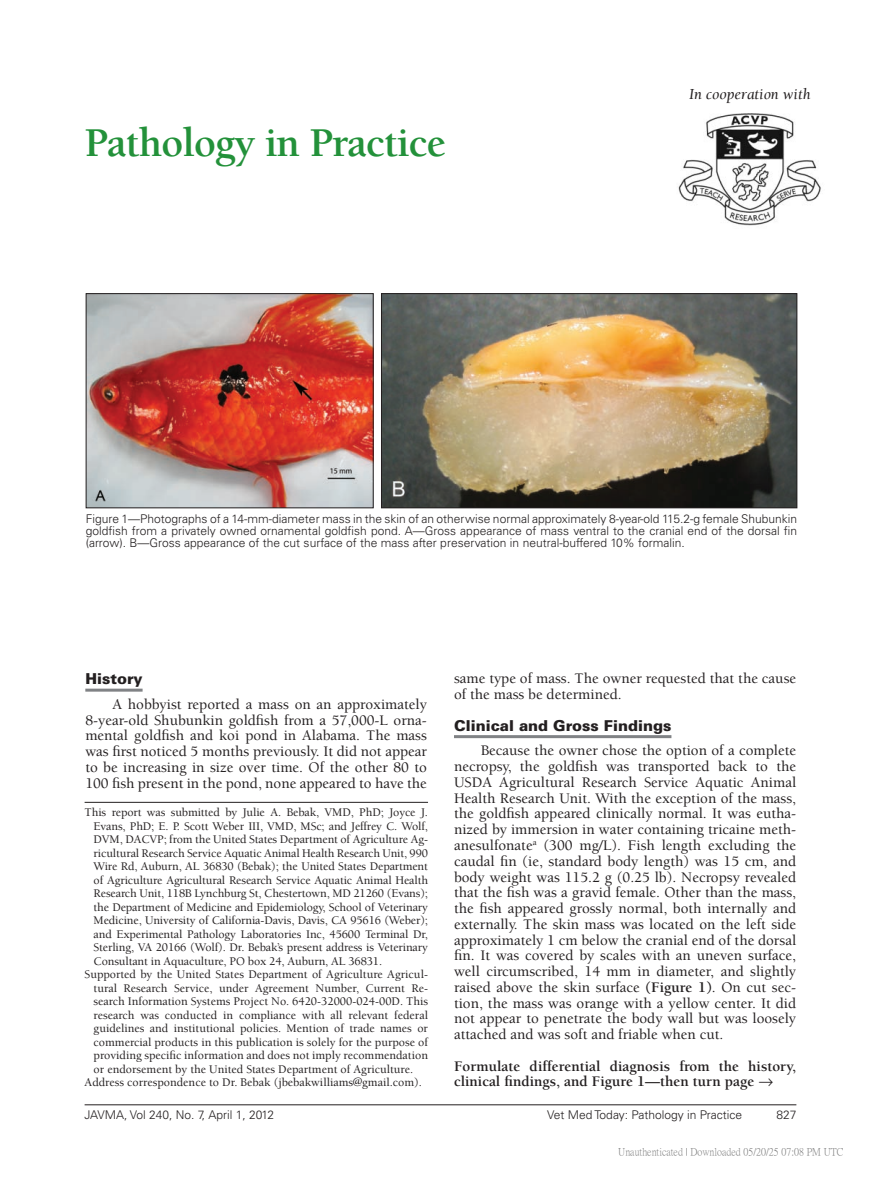
<style>
.page{position:relative;width:881px;height:1178px;background:#fff}
.page>*{position:absolute;margin:0;border:0;box-sizing:border-box;transform-origin:0 0}
.t1{font:700 42px "Berkeley";letter-spacing:-.02em;color:#23913a}
.t2{font:italic 15.75px "Berkeley";color:#231f20}
.t3{font:500 15px/15.8px "Berkeley";color:#231f20;text-align:justify}
.t4{font:700 15px/15.8px "Berkeley";color:#231f20}
.t5{font:900 15px "Univers";color:#231f20}
.t6{font:500 12px "Berkeley";letter-spacing:-.01em;color:#231f20}
.t7{font:300 12px/12px "Univers";color:#231f20;text-align:justify}
.t8{font:10.5px "P Ming Li U";color:rgb(0 0 0/.5)}
.s1{font-weight:700}
</style>
<div class="page">
<hr style="left:85px;top:1104px;width:711px;height:1px;background:#231f20">
<hr style="left:85px;top:688px;width:57px;height:3px;background:#808285">
<hr style="left:85px;top:801px;width:343px;height:1px;background:#231f20">
<hr style="left:454px;top:735px;width:217px;height:3px;background:#808285">
<img style="left:678px;top:113px;width:143px;height:113px">
<img style="left:88px;top:295px;width:283px;height:211px">
<div style="left:86px;top:293px;width:287px;height:215px;border:1px solid #231f20"></div>
<img style="left:383px;top:295px;width:411px;height:211px">
<div style="left:381px;top:293px;width:415px;height:215px;border:1px solid #231f20"></div>
<h1 class="t1" style="left:85px;top:120px;width:363px">Pathology in Practice</h1>
<h2 class="t2" style="left:688px;top:85px;width:123px">In cooperation with</h2>
<p class="t7" style="left:86px;top:512px;width:712px">Figure 1—Photographs of a 14-mm-diameter mass in the skin of an otherwise normal approximately 8-year-old 115.2-g female Shubunkin goldfish from a privately owned ornamental goldfish pond. A—Gross appearance of mass ventral to the cranial end of the dorsal fin (arrow). B—Gross appearance of the cut surface of the mass after preservation in neutral-buffered 10% formalin.</p>
<p class="t5" style="left:85px;top:669px;width:59px">History</p>
<p class="t3" style="left:85px;top:696px;width:343px;text-indent:27px">A hobbyist reported a mass on an approximately 8-year-old Shubunkin goldfish from a 57,000-L orna&shy;mental goldfish and koi pond in Alabama. The mass was first noticed 5 months previously. It did not appear to be increasing in size over time. Of the other 80 to 100 fish present in the pond, none appeared to have the</p>
<p class="t6" style="left:85px;top:805px;width:345px">This report was submitted by Julie A. Bebak, VMD, PhD; Joyce J.</p>
<p class="t6" style="left:94px;top:819px;width:336px">Evans, PhD; E. P. Scott Weber III, VMD, MSc; and Jeffrey C. Wolf,</p>
<p class="t6" style="left:94px;top:832px;width:336px">DVM, DACVP; from the United States Department of Agriculture Ag-</p>
<p class="t6" style="left:94px;top:846px;width:336px">ricultural Research Service Aquatic Animal Health Research Unit, 990</p>
<p class="t6" style="left:94px;top:859px;width:336px">Wire Rd, Auburn, AL 36830 (Bebak); the United States Department</p>
<p class="t6" style="left:94px;top:873px;width:336px">of Agriculture Agricultural Research Service Aquatic Animal Health</p>
<p class="t6" style="left:94px;top:886px;width:336px">Research Unit, 118B Lynchburg St, Chestertown, MD 21260 (Evans);</p>
<p class="t6" style="left:94px;top:900px;width:336px">the Department of Medicine and Epidemiology, School of Veterinary</p>
<p class="t6" style="left:94px;top:913px;width:336px">Medicine, University of California-Davis, Davis, CA 95616 (Weber);</p>
<p class="t6" style="left:94px;top:927px;width:336px">and Experimental Pathology Laboratories Inc, 45600 Terminal Dr,</p>
<p class="t6" style="left:94px;top:940px;width:336px">Sterling, VA 20166 (Wolf). Dr. Bebak’s present address is Veterinary</p>
<p class="t6" style="left:94px;top:954px;width:290px">Consultant in Aquaculture, PO box 24, Auburn, AL 36831.</p>
<p class="t6" style="left:85px;top:967px;width:345px">Supported by the United States Department of Agriculture Agricul-</p>
<p class="t6" style="left:94px;top:981px;width:336px">tural Research Service, under Agreement Number, Current Re-</p>
<p class="t6" style="left:94px;top:994px;width:336px">search Information Systems Project No. 6420-32000-024-00D. This</p>
<p class="t6" style="left:94px;top:1008px;width:336px">research was conducted in compliance with all relevant federal</p>
<p class="t6" style="left:94px;top:1021px;width:336px">guidelines and institutional policies. Mention of trade names or</p>
<p class="t6" style="left:94px;top:1035px;width:336px">commercial products in this publication is solely for the purpose of</p>
<p class="t6" style="left:94px;top:1048px;width:336px">providing specific information and does not imply recommendation</p>
<p class="t6" style="left:94px;top:1062px;width:321px">or endorsement by the United States Department of Agriculture.</p>
<p class="t6" style="left:85px;top:1075px;width:338px">Address correspondence to Dr. Bebak (jbebakwilliams@gmail.com).</p>
<p class="t3" style="left:454px;top:671px;width:343px">same type of mass. The owner requested that the cause of the mass be determined.</p>
<p class="t5" style="left:454px;top:715px;width:219px">Clinical and Gross Findings</p>
<p class="t3" style="left:454px;top:743px;width:343px;text-indent:27px">Because the owner chose the option of a complete necropsy, the goldfish was transported back to the USDA Agricultural Research Service Aquatic Animal Health Research Unit. With the exception of the mass, the goldfish appeared clinically normal. It was eutha&shy;nized by immersion in water containing tricaine meth&shy;anesulfonate<sup>a</sup> (300 mg/L). Fish length excluding the caudal fin (ie, standard body length) was 15 cm, and body weight was 115.2 g (0.25 lb). Necropsy revealed that the fish was a gravid female. Other than the mass, the fish appeared grossly normal, both internally and externally. The skin mass was located on the left side approximately 1 cm below the cranial end of the dorsal fin. It was covered by scales with an uneven surface, well circumscribed, 14 mm in diameter, and slightly raised above the skin surface <span class="s1">(Figure 1)</span>. On cut sec&shy;tion, the mass was orange with a yellow center. It did not appear to penetrate the body wall but was loosely attached and was soft and friable when cut.</p>
<p class="t4" style="left:454px;top:1057px;width:343px">Formulate differential diagnosis from the history, clinical findings, and Figure 1—then turn page →</p>
<p class="t7" style="left:85px;top:1108px;width:191px">JAVMA, Vol 240, No. 7, April 1, 2012</p>
<p class="t7" style="left:547px;top:1108px;width:196px">Vet Med Today: Pathology in Practice</p>
<p class="t7" style="left:775px;top:1108px;width:22px">827</p>
<p class="t8" style="left:618px;top:1146px;width:226px">Unauthenticated | Downloaded 05/20/25 07:08 PM UTC</p>
</div>
